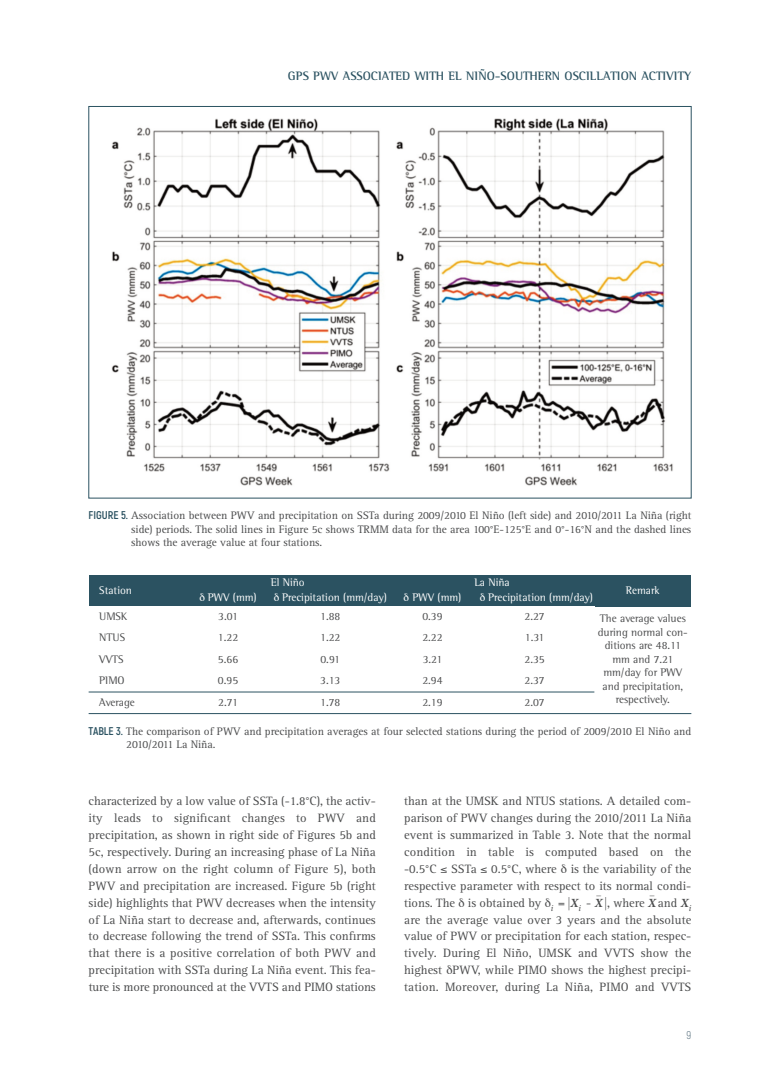
<style>
.page{position:relative;width:780px;height:1088px;background:#fff}
.page>*{position:absolute;margin:0;border:0;box-sizing:border-box;transform-origin:0 0}
.t1{font:12.5px/16.9px "Rotis Serif";color:#4b4c4d;text-align:justify}
.t2{font:700 12.5px "Rotis Semi Serif";color:#2b5261}
.t3{font:11.25px/13.5px "Rotis Serif";letter-spacing:-.005em;color:#4b4c4d;text-align:justify}
.t4{font:11.25px/13.5px "Rotis Semi Serif";color:#4b4c4d;text-align:center}
.t5{font:11.25px "Rotis Semi Serif";color:#fff}
.t6{font:300 11.25px "Akrobat";color:#486271}
.t7{font:italic 700 9.38px "Minion Pro";color:#4b4c4d}
.s1{font-family:"Akrobat";font-weight:700;color:#2b5261}
.s2{font-family:"Minion Pro";font-weight:700;font-style:italic}
</style>
<div class="page">
<img style="left:111px;top:118px;width:562px;height:368px">
<div style="left:89px;top:575px;width:97px;height:32px;background:#2b5261"></div>
<div style="left:186px;top:575px;width:204px;height:16px;background:#2b5261"></div>
<div style="left:390px;top:575px;width:204px;height:16px;background:#2b5261"></div>
<div style="left:594px;top:575px;width:97px;height:32px;background:#2b5261"></div>
<div style="left:186px;top:591px;width:84px;height:16px;background:#2b5261"></div>
<div style="left:270px;top:591px;width:120px;height:16px;background:#2b5261"></div>
<div style="left:390px;top:591px;width:85px;height:16px;background:#2b5261"></div>
<div style="left:475px;top:591px;width:119px;height:16px;background:#2b5261"></div>
<hr style="left:89px;top:692px;width:505px;height:1px;background:#2b5261">
<hr style="left:89px;top:713px;width:602px;height:1px;background:#2b5261">
<p class="t2" style="left:288px;top:71px;width:405px">GPS PWV ASSOCIATED WITH EL NIÑO-SOUTHERN OSCILLATION ACTIVITY</p>
<p class="t3" style="left:131px;top:510px;width:561px;text-indent:-43px"><span class="s1">FIGURE 5.</span> Association between PWV and precipitation on SSTa during 2009/2010 El Niño (left side) and 2010/2011 La Niña (right side) periods. The solid lines in Figure 5c shows TRMM data for the area 100°E-125°E and 0°-16°N and the dashed lines shows the average value at four stations.</p>
<p class="t5" style="left:99px;top:586px;width:34px">Station</p>
<p class="t5" style="left:271px;top:578px;width:35px">El Niño</p>
<p class="t5" style="left:474px;top:578px;width:37px">La Niña</p>
<p class="t5" style="left:625px;top:586px;width:35px">Remark</p>
<p class="t5" style="left:208px;top:594px;width:50px">PWV (mm)</p>
<p class="t5" style="left:282px;top:594px;width:106px">Precipitation (mm/day)</p>
<p class="t5" style="left:412px;top:594px;width:50px">PWV (mm)</p>
<p class="t5" style="left:488px;top:594px;width:106px">Precipitation (mm/day)</p>
<p class="t4" style="left:99px;top:611px;width:30px">UMSK</p>
<p class="t4" style="left:218px;top:611px;width:21px">3.01</p>
<p class="t4" style="left:320px;top:611px;width:22px">1.88</p>
<p class="t4" style="left:422px;top:611px;width:22px">0.39</p>
<p class="t4" style="left:524px;top:611px;width:22px">2.27</p>
<p class="t4" style="left:597px;top:613px;width:92px">The average values during normal con&shy;ditions are 48.11 mm and 7.21 mm/day for PWV and precipitation, respectively.</p>
<p class="t4" style="left:99px;top:632px;width:27px">NTUS</p>
<p class="t4" style="left:218px;top:632px;width:22px">1.22</p>
<p class="t4" style="left:320px;top:632px;width:22px">1.22</p>
<p class="t4" style="left:422px;top:632px;width:22px">2.22</p>
<p class="t4" style="left:525px;top:632px;width:21px">1.31</p>
<p class="t4" style="left:99px;top:653px;width:26px">VVTS</p>
<p class="t4" style="left:218px;top:653px;width:22px">5.66</p>
<p class="t4" style="left:320px;top:653px;width:21px">0.91</p>
<p class="t4" style="left:422px;top:653px;width:21px">3.21</p>
<p class="t4" style="left:524px;top:653px;width:22px">2.35</p>
<p class="t4" style="left:99px;top:674px;width:27px">PIMO</p>
<p class="t4" style="left:218px;top:674px;width:22px">0.95</p>
<p class="t4" style="left:320px;top:674px;width:22px">3.13</p>
<p class="t4" style="left:422px;top:674px;width:22px">2.94</p>
<p class="t4" style="left:524px;top:674px;width:22px">2.37</p>
<p class="t4" style="left:99px;top:696px;width:37px">Average</p>
<p class="t4" style="left:218px;top:696px;width:21px">2.71</p>
<p class="t4" style="left:320px;top:696px;width:22px">1.78</p>
<p class="t4" style="left:422px;top:696px;width:22px">2.19</p>
<p class="t4" style="left:524px;top:696px;width:22px">2.07</p>
<p class="t3" style="left:126px;top:725px;width:566px;text-indent:-38px"><span class="s1">TABLE 3.</span> The comparison of PWV and precipitation averages at four selected stations during the period of 2009/2010 El Niño and<br>2010/2011 La Niña.</p>
<p class="t1" style="left:89px;top:794px;width:289px">characterized by a low value of SSTa (-1.8°C), the activ&shy;ity leads to significant changes to PWV and precipitation, as shown in right side of Figures 5b and 5c, respectively. During an increasing phase of La Niña (down arrow on the right column of Figure 5), both PWV and precipitation are increased. Figure 5b (right side) highlights that PWV decreases when the intensity of La Niña start to decrease and, afterwards, continues to decrease following the trend of SSTa. This confirms that there is a positive correlation of both PWV and precipitation with SSTa during La Niña event. This fea&shy;ture is more pronounced at the VVTS and PIMO stations</p>
<p class="t1" style="left:404px;top:794px;width:289px">than at the UMSK and NTUS stations. A detailed com&shy;parison of PWV changes during the 2010/2011 La Niña event is summarized in Table 3. Note that the normal condition in table is computed based on the -0.5°C ≤ SSTa ≤ 0.5°C, where is the variability of the respective parameter with respect to its normal condi&shy;tions. The is obtained by <sub>i</sub></p>
<p class="t7" style="left:596px;top:888px;width:6px">_</p>
<p class="t7" style="left:650px;top:888px;width:6px">_</p>
<p class="t1" style="left:404px;top:912px;width:289px">are the average value over 3 years and the absolute value of PWV or precipitation for each station, respec&shy;tively. During El Niño, UMSK and VVTS show the highest PWV, while PIMO shows the highest precipi&shy;tation. Moreover, during La Niña, PIMO and VVTS</p>
<p class="t6" style="left:686px;top:1030px;width:6px">9</p>
<p class="t1" style="left:570px;top:895px;width:122px"><span class="s2">X</span><sub>i</sub> - <span class="s2">X</span> , where <span class="s2">X</span>and <span class="s2">X</span><sub>i</sub></p>
</div>
